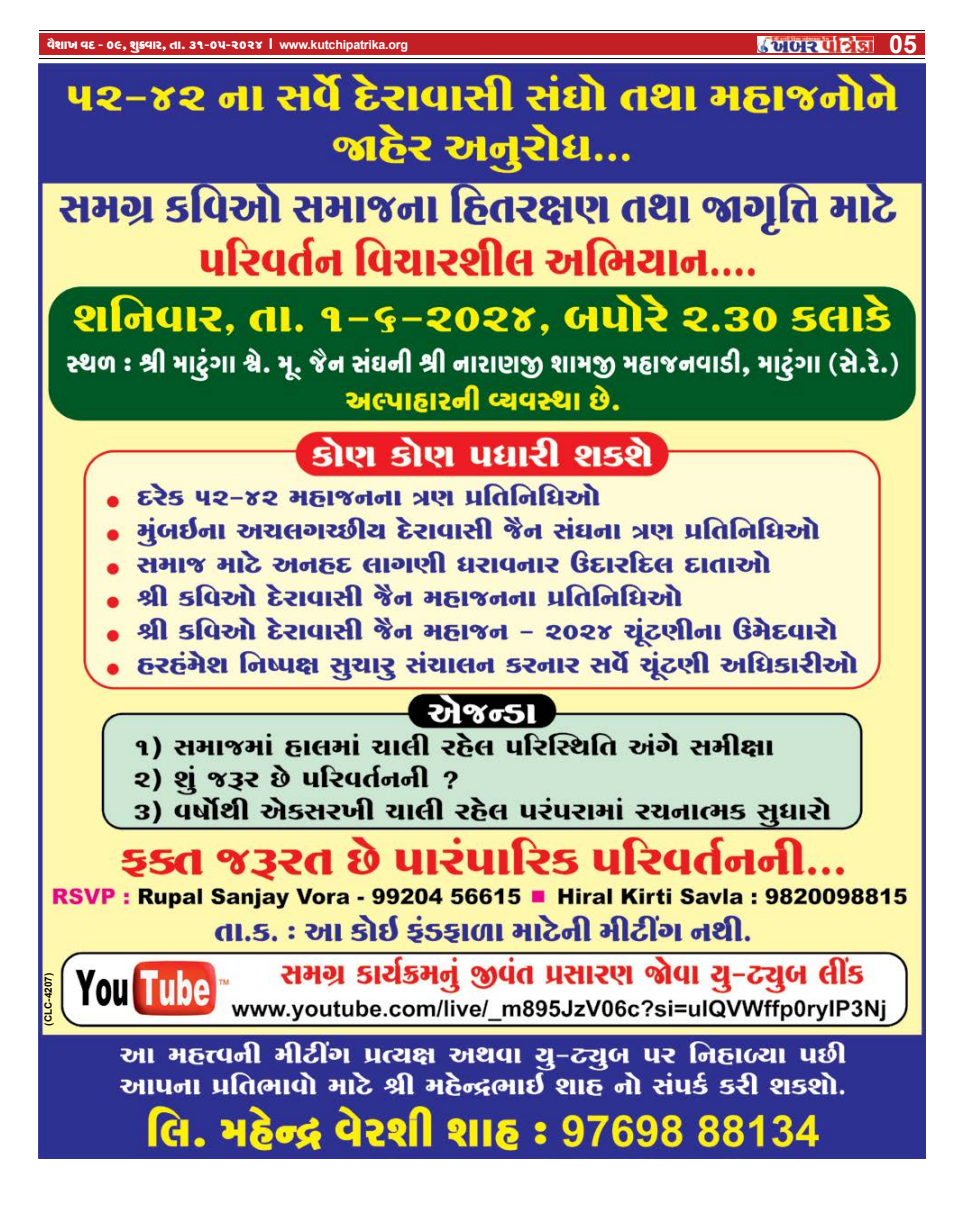
<style>
.page{position:relative;width:964px;height:1205px;background:#fff}
.page>*{position:absolute;margin:0;border:0;box-sizing:border-box;transform-origin:0 0}
.t1{font:700 25px "Arial";color:#fff}
.t2{font:15px "SHREE GUJ7";letter-spacing:-.02em;color:#fff}
.t3{font:700 10px "Arial";color:#000}
.s1{font-family:"Arial";font-weight:700}
.s2{font-family:"Arial";font-weight:700;font-size:12.5px}
</style>
<div class="page">
<hr style="left:39px;top:58px;width:886px;height:1px;background:#000">
<div style="left:39px;top:34px;width:713px;height:21px;background:#c22025"></div>
<hr style="left:39px;top:30px;width:886px;height:1px;background:#000">
<div style="left:753px;top:34px;width:172px;height:21px;background:#c22025"></div>
<img style="left:757px;top:36px;width:116px;height:17px">
<img style="left:39px;top:64px;width:886px;height:1095px">
<p class="t2" style="left:47px;top:38px;width:362px">h¥ipM hv$ - 09, iy¾$hpf, sp. 31-05-2024 <span class="s1">I</span> <span class="s2">www.kutchipatrika.org</span></p>
<h1 class="t1" style="left:889px;top:26px;width:29px">05</h1>
<p class="t3" style="left:41px;top:1025px;width:54px;rotate:-90deg">(CLC-4207)</p>
</div>
